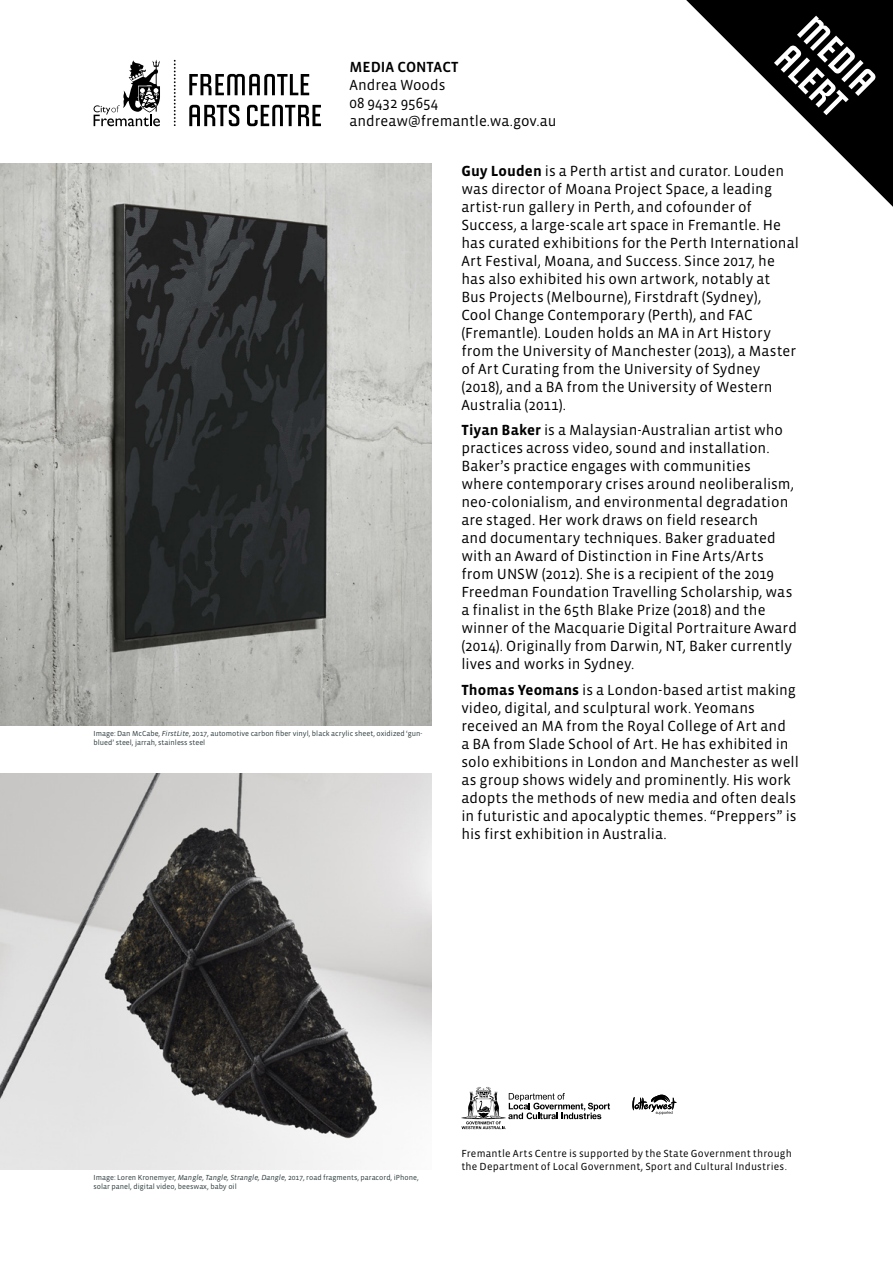
<style>
.page{position:relative;width:893px;height:1263px;background:#fff}
.page>*{position:absolute;margin:0;border:0;box-sizing:border-box;transform-origin:0 0}
.t1{font:45px/36.2px "Solano Gothic Retro MVB Bd SC";color:#fff}
.t2{font:15px/18px "Vista Sans OT";letter-spacing:.005em;color:#000}
.t3{font:500 15px "Vista Sans OT";color:#000}
.t4{font:10.5px/12.6px "Vista Sans OT";letter-spacing:.02em;color:#000}
.t5{font:7.5px/9px "Vista Sans OT";color:#2b3a3c}
.s1{font-style:italic}
.s2{font-weight:700}
</style>
<div class="page">
<svg style="left:686px;top:0;width:207px;height:207px"></svg>
<svg style="left:174px;top:60px;width:2px;height:66px"></svg>
<svg style="left:189px;top:74px;width:120px;height:21px"></svg>
<svg style="left:189px;top:105px;width:50px;height:21px"></svg>
<svg style="left:247px;top:105px;width:74px;height:21px"></svg>
<svg style="left:94px;top:60px;width:66px;height:66px"></svg>
<img style="left:0;top:163px;width:432px;height:562px">
<img style="left:0;top:773px;width:432px;height:397px">
<svg style="left:461px;top:1087px;width:149px;height:42px"></svg>
<svg style="left:632px;top:1095px;width:44px;height:20px"></svg>
<p class="t3" style="left:350px;top:60px;width:110px">MEDIA CONTACT</p>
<p class="t2" style="left:350px;top:77px;width:208px">Andrea Woods<br>08 9432 95654 andreaw@fremantle.wa.gov.au</p>
<h1 class="t1" style="left:819px;top:9px;width:94px;rotate:45deg">media alert</h1>
<p class="t5" style="left:94px;top:729px;width:330px">Image: Dan McCabe, <span class="s1">FirstLite</span>, 2017, automotive carbon fiber vinyl, black acrylic sheet, oxidized ‘gun&shy;blued’ steel, jarrah, stainless steel</p>
<p class="t2" style="left:461px;top:162px;width:339px"><span class="s2">Guy Louden</span> is a Perth artist and curator. Louden was director of Moana Project Space, a leading artist-run gallery in Perth, and cofounder of Success, a large-scale art space in Fremantle. He has curated exhibitions for the Perth International Art Festival, Moana, and Success. Since 2017, he has also exhibited his own artwork, notably at<br>Bus Projects (Melbourne), Firstdraft (Sydney),<br>Cool Change Contemporary (Perth), and FAC (Fremantle). Louden holds an MA in Art History from the University of Manchester (2013), a Master of Art Curating from the University of Sydney (2018), and a BA from the University of Western Australia (2011).</p>
<p class="t2" style="left:461px;top:421px;width:337px"><span class="s2">Tiyan Baker</span> is a Malaysian-Australian artist who practices across video, sound and installation.<br>Baker’s practice engages with communities<br>where contemporary crises around neoliberalism, neo-colonialism, and environmental degradation are staged. Her work draws on field research<br>and documentary techniques. Baker graduated with an Award of Distinction in Fine Arts/Arts from UNSW (2012). She is a recipient of the 2019<br>Freedman Foundation Travelling Scholarship, was a finalist in the 65th Blake Prize (2018) and the winner of the Macquarie Digital Portraiture Award (2014). Originally from Darwin, NT, Baker currently lives and works in Sydney.</p>
<p class="t2" style="left:461px;top:681px;width:339px"><span class="s2">Thomas Yeomans</span> is a London-based artist making video, digital, and sculptural work. Yeomans received an MA from the Royal College of Art and<br>a BA from Slade School of Art. He has exhibited in solo exhibitions in London and Manchester as well as group shows widely and prominently. His work adopts the methods of new media and often deals in futuristic and apocalyptic themes. “Preppers” is his first exhibition in Australia.</p>
<p class="t5" style="left:94px;top:1173px;width:327px">Image: Loren Kronemyer, <span class="s1">Mangle, Tangle, Strangle, Dangle</span>, 2017, road fragments, paracord, iPhone, solar panel, digital video, beeswax, baby oil</p>
<p class="t4" style="left:461px;top:1147px;width:332px">Fremantle Arts Centre is supported by the State Government through the Department of Local Government, Sport and Cultural Industries.</p>
</div>
